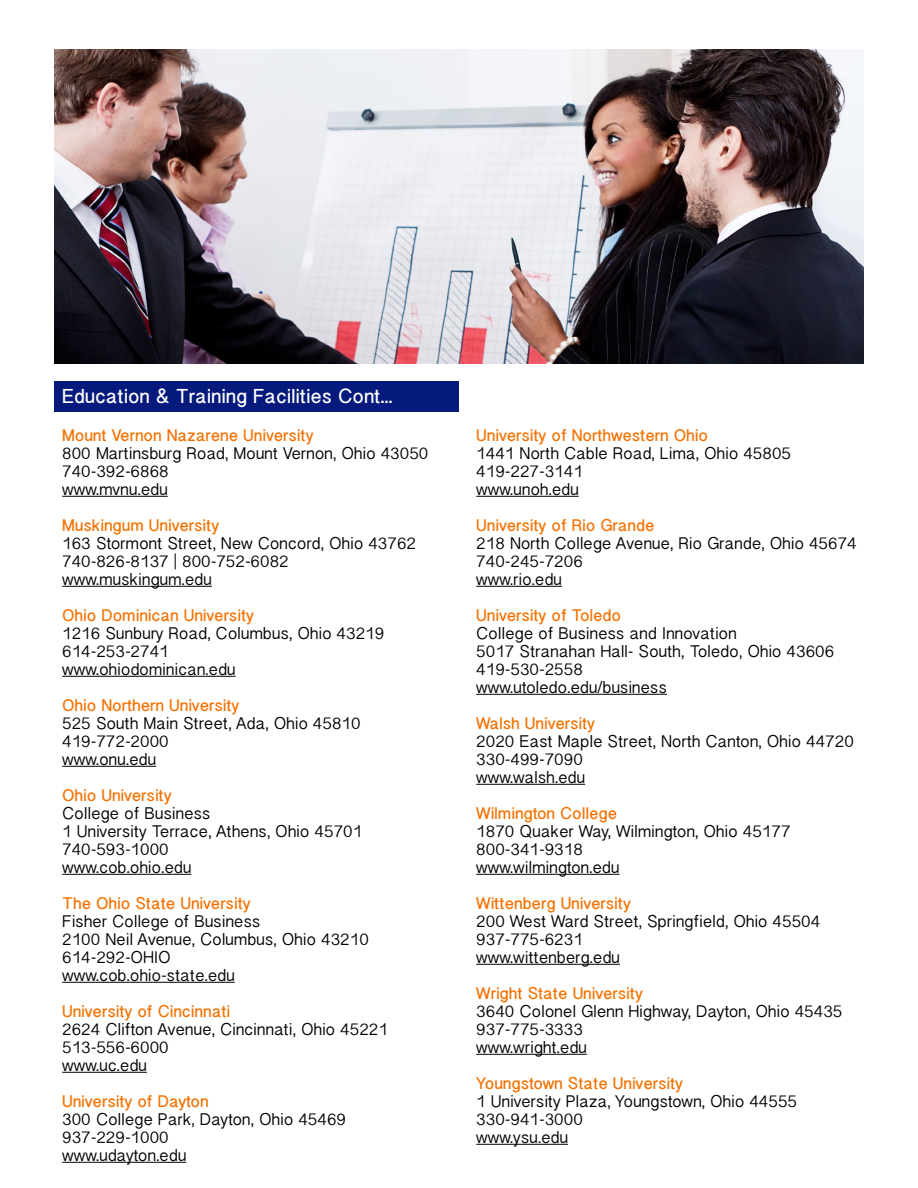
<style>
.page{position:relative;width:918px;height:1188px;background:#fff}
.page>*{position:absolute;margin:0;border:0;box-sizing:border-box;transform-origin:0 0}
.t1{font:700 18px "Bangla Sangam MN";color:#fff}
.t2{font:15px/18px "Bangla Sangam MN";color:#000}
.t3{font:700 15px "Bangla Sangam MN";color:#f57100}
</style>
<div class="page">
<hr style="left:62px;top:496px;width:106px;height:1px;background:#000">
<hr style="left:62px;top:586px;width:150px;height:1px;background:#000">
<hr style="left:62px;top:676px;width:174px;height:1px;background:#000">
<hr style="left:62px;top:766px;width:94px;height:1px;background:#000">
<hr style="left:62px;top:874px;width:129px;height:1px;background:#000">
<hr style="left:62px;top:982px;width:173px;height:1px;background:#000">
<hr style="left:62px;top:1072px;width:85px;height:1px;background:#000">
<hr style="left:62px;top:1162px;width:124px;height:1px;background:#000">
<hr style="left:476px;top:496px;width:103px;height:1px;background:#000">
<hr style="left:476px;top:586px;width:86px;height:1px;background:#000">
<hr style="left:476px;top:694px;width:191px;height:1px;background:#000">
<hr style="left:476px;top:784px;width:109px;height:1px;background:#000">
<hr style="left:476px;top:874px;width:143px;height:1px;background:#000">
<hr style="left:476px;top:964px;width:144px;height:1px;background:#000">
<hr style="left:476px;top:1054px;width:111px;height:1px;background:#000">
<hr style="left:476px;top:1144px;width:92px;height:1px;background:#000">
<div style="left:54px;top:381px;width:405px;height:31px;background:#051a7c"></div>
<img style="left:54px;top:49px;width:810px;height:314px">
<p class="t1" style="left:62px;top:384px;width:332px">Education &amp; Training Facilities Cont...</p>
<p class="t3" style="left:62px;top:425px;width:253px">Mount Vernon Nazarene University</p>
<p class="t2" style="left:62px;top:444px;width:368px">800 Martinsburg Road, Mount Vernon, Ohio 43050<br>740-392-6868<br>www.mvnu.edu</p>
<p class="t3" style="left:62px;top:515px;width:158px">Muskingum University</p>
<p class="t2" style="left:62px;top:534px;width:355px">163 Stormont Street, New Concord, Ohio 43762<br>740-826-8137 | 800-752-6082 www.muskingum.edu</p>
<p class="t3" style="left:62px;top:605px;width:193px">Ohio Dominican University</p>
<p class="t2" style="left:62px;top:624px;width:324px">1216 Sunbury Road, Columbus, Ohio 43219<br>614-253-2741<br>www.ohiodominican.edu</p>
<p class="t3" style="left:62px;top:695px;width:179px">Ohio Northern University</p>
<p class="t2" style="left:62px;top:714px;width:300px">525 South Main Street, Ada, Ohio 45810<br>419-772-2000<br>www.onu.edu</p>
<p class="t3" style="left:62px;top:785px;width:111px">Ohio University</p>
<p class="t2" style="left:62px;top:804px;width:302px">College of Business<br>1 University Terrace, Athens, Ohio 45701<br>740-593-1000<br>www.cob.ohio.edu</p>
<p class="t3" style="left:62px;top:893px;width:190px">The Ohio State University</p>
<p class="t2" style="left:62px;top:912px;width:308px">Fisher College of Business<br>2100 Neil Avenue, Columbus, Ohio 43210<br>614-292-OHIO<br>www.cob.ohio-state.edu</p>
<p class="t3" style="left:62px;top:1001px;width:169px">University of Cincinnati</p>
<p class="t2" style="left:62px;top:1020px;width:327px">2624 Clifton Avenue, Cincinnati, Ohio 45221<br>513-556-6000<br>www.uc.edu</p>
<p class="t3" style="left:62px;top:1091px;width:148px">University of Dayton</p>
<p class="t2" style="left:62px;top:1110px;width:285px">300 College Park, Dayton, Ohio 45469<br>937-229-1000<br>www.udayton.edu</p>
<p class="t3" style="left:476px;top:425px;width:233px">University of Northwestern Ohio</p>
<p class="t2" style="left:476px;top:444px;width:316px">1441 North Cable Road, Lima, Ohio 45805<br>419-227-3141<br>www.unoh.edu</p>
<p class="t3" style="left:476px;top:515px;width:180px">University of Rio Grande</p>
<p class="t2" style="left:476px;top:534px;width:382px">218 North College Avenue, Rio Grande, Ohio 45674<br>740-245-7206<br>www.rio.edu</p>
<p class="t3" style="left:476px;top:605px;width:146px">University of Toledo</p>
<p class="t2" style="left:476px;top:624px;width:360px">College of Business and Innovation<br>5017 Stranahan Hall- South, Toledo, Ohio 43606<br>419-530-2558<br>www.utoledo.edu/business</p>
<p class="t3" style="left:476px;top:713px;width:120px">Walsh University</p>
<p class="t2" style="left:476px;top:732px;width:379px">2020 East Maple Street, North Canton, Ohio 44720<br>330-499-7090<br>www.walsh.edu</p>
<p class="t3" style="left:476px;top:803px;width:142px">Wilmington College</p>
<p class="t2" style="left:476px;top:822px;width:316px">1870 Quaker Way, Wilmington, Ohio 45177<br>800-341-9318<br>www.wilmington.edu</p>
<p class="t3" style="left:476px;top:893px;width:156px">Wittenberg University</p>
<p class="t2" style="left:476px;top:912px;width:346px">200 West Ward Street, Springfield, Ohio 45504<br>937-775-6231<br>www.wittenberg.edu</p>
<p class="t3" style="left:476px;top:983px;width:168px">Wright State University</p>
<p class="t2" style="left:476px;top:1002px;width:368px">3640 Colonel Glenn Highway, Dayton, Ohio 45435<br>937-775-3333<br>www.wright.edu</p>
<p class="t3" style="left:476px;top:1073px;width:208px">Youngstown State University</p>
<p class="t2" style="left:476px;top:1092px;width:322px">1 University Plaza, Youngstown, Ohio 44555<br>330-941-3000<br>www.ysu.edu</p>
</div>
